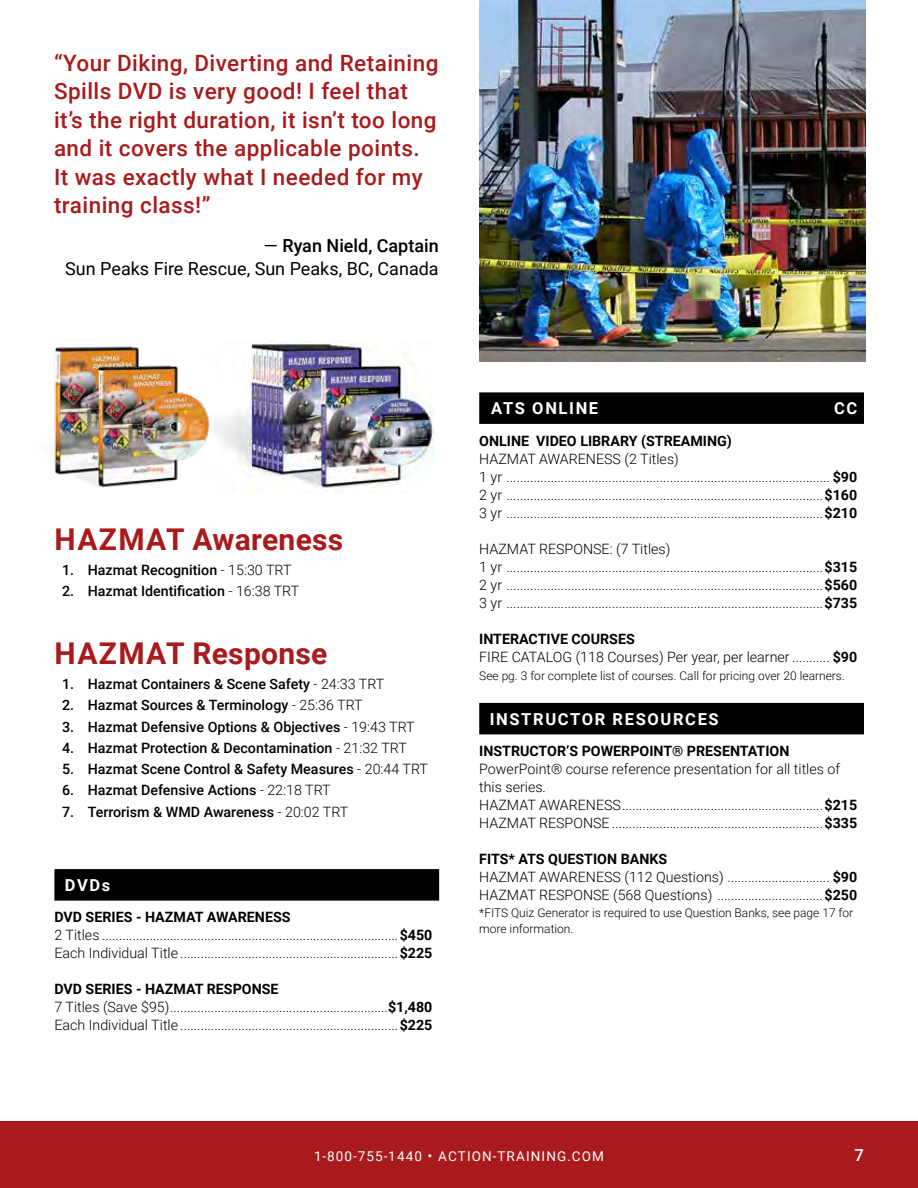
<style>
.page{position:relative;width:918px;height:1188px;background:#fff}
.page>*{position:absolute;margin:0;border:0;box-sizing:border-box;transform-origin:0 0}
.t1{font:700 30px "Roboto";letter-spacing:.01em;color:#a81a1c}
.t2{font:500 22.5px/28.5px "Roboto";letter-spacing:.02em;color:#a81a1c}
.t3{font:18px/22.5px "Roboto";color:#000;text-align:right}
.t4{font:700 16.5px "Roboto";letter-spacing:.1em;color:#fff}
.t5{font:500 16.5px "Roboto";color:#fff}
.t6{font:300 14.25px/18px "Roboto";color:#000}
.t7{font:500 14.25px "Roboto";color:#000}
.t8{font:700 14.25px "Roboto";color:#000}
.t9{font:13.5px "Roboto";letter-spacing:.085em;color:#fff}
.t10{font:300 12px/16.5px "Roboto";color:#000}
.s1{font-weight:500}
.s2{font-weight:300}
.s3{font-weight:700}
.s4{font-family:"Proxima Nova";font-weight:500;font-size:24px}
</style>
<div class="page">
<div style="left:0;top:1121px;width:918px;height:67px;background:#a81a1c"></div>
<img style="left:479px;top:0;width:386px;height:362px">
<div style="left:54px;top:869px;width:385px;height:32px;background:#000"></div>
<div style="left:479px;top:392px;width:385px;height:32px;background:#000"></div>
<div style="left:479px;top:703px;width:385px;height:31px;background:#000"></div>
<img style="left:213px;top:341px;width:222px;height:151px">
<img style="left:54px;top:346px;width:156px;height:142px">
<h2 class="t2" style="left:54px;top:48px;width:386px">“Your Diking, Diverting and Retaining Spills DVD is very good! I feel that it’s the right duration, it isn’t too long and it covers the applicable points.<br>It was exactly what I needed for my training class!”</h2>
<p class="t3" style="left:65px;top:234px;width:375px">— <span class="s1">Ryan Nield, Captain<br></span>Sun Peaks Fire Rescue, Sun Peaks, BC, Canada</p>
<h1 class="t1" style="left:55px;top:518px;width:290px">HAZMAT Awareness</h1>
<p class="t7" style="left:62px;top:560px;width:231px">1. Hazmat Recognition <span class="s2">- 15:30 TRT</span></p>
<p class="t7" style="left:62px;top:581px;width:239px">2. Hazmat Identification <span class="s2">- 16:38 TRT</span></p>
<h1 class="t1" style="left:55px;top:633px;width:275px">HAZMAT Response</h1>
<p class="t7" style="left:62px;top:674px;width:324px">1. Hazmat Containers &amp; Scene Safety <span class="s2">- 24:33 TRT</span></p>
<p class="t7" style="left:62px;top:695px;width:302px">2. Hazmat Sources &amp; Terminology <span class="s2">- 25:36 TRT</span></p>
<p class="t7" style="left:62px;top:717px;width:354px">3. Hazmat Defensive Options &amp; Objectives <span class="s2">- 19:43 TRT</span></p>
<p class="t7" style="left:62px;top:738px;width:346px">4. Hazmat Protection &amp; Decontamination <span class="s2">- 21:32 TRT</span></p>
<p class="t7" style="left:62px;top:759px;width:367px">5. Hazmat Scene Control &amp; Safety Measures <span class="s2">- 20:44 TRT</span></p>
<p class="t7" style="left:62px;top:780px;width:270px">6. Hazmat Defensive Actions <span class="s2">- 22:18 TRT</span></p>
<p class="t7" style="left:62px;top:802px;width:288px">7. Terrorism &amp; WMD Awareness <span class="s2">- 20:02 TRT</span></p>
<p class="t4" style="left:65px;top:873px;width:47px">DVDs</p>
<p class="t6" style="left:54px;top:908px;width:380px"><span class="s3">DVD SERIES - HAZMAT AWARENESS<br></span>2 Titles .......................................................................................<span class="s3">$450<br></span>Each Individual Title ................................................................<span class="s3">$225</span></p>
<p class="t6" style="left:54px;top:980px;width:380px"><span class="s3">DVD SERIES - HAZMAT RESPONSE<br></span>7 Titles (Save $95)................................................................<span class="s3">$1,480<br></span>Each Individual Title ................................................................<span class="s3">$225</span></p>
<p class="t4" style="left:491px;top:397px;width:109px">ATS ONLINE</p>
<p class="t4" style="left:834px;top:397px;width:25px">CC</p>
<p class="t8" style="left:479px;top:431px;width:254px">ONLINE VIDEO LIBRARY (STREAMING)</p>
<p class="t6" style="left:479px;top:449px;width:380px">HAZMAT AWARENESS (2 Titles)<br>1 yr ............................................................................................... <span class="s3">$90<br></span>2 yr .............................................................................................<span class="s3">$160<br></span>3 yr .............................................................................................<span class="s3">$210</span></p>
<p class="t6" style="left:479px;top:539px;width:380px">HAZMAT RESPONSE: (7 Titles)<br>1 yr .............................................................................................<span class="s3">$315<br></span>2 yr .............................................................................................<span class="s3">$560<br></span>3 yr .............................................................................................<span class="s3">$735</span></p>
<p class="t6" style="left:479px;top:629px;width:380px"><span class="s3">INTERACTIVE COURSES<br></span>FIRE CATALOG (118 Courses) Per year, per learner ........... <span class="s3">$90</span></p>
<p class="t10" style="left:479px;top:667px;width:367px">See pg. 3 for complete list of courses. Call for pricing over 20 learners.</p>
<p class="t4" style="left:490px;top:707px;width:231px">INSTRUCTOR RESOURCES</p>
<p class="t8" style="left:479px;top:741px;width:312px">INSTRUCTOR’S POWERPOINT® PRESENTATION</p>
<p class="t6" style="left:479px;top:760px;width:380px">PowerPoint® course reference presentation for all titles of this series.<br>HAZMAT AWARENESS...........................................................<span class="s3">$215<br></span>HAZMAT RESPONSE ..............................................................<span class="s3">$335</span></p>
<p class="t6" style="left:479px;top:850px;width:380px"><span class="s3">FITS* ATS QUESTION BANKS<br></span>HAZMAT AWARENESS (112 Questions) .............................. <span class="s3">$90<br></span>HAZMAT RESPONSE (568 Questions) ...............................<span class="s3">$250</span></p>
<p class="t10" style="left:479px;top:904px;width:376px">*FITS Quiz Generator is required to use Question Banks, see page 17 for more information.</p>
<p class="t9" style="left:314px;top:1147px;width:291px">1-800-755-1440 <span class="s4">·</span> ACTION-TRAINING.COM</p>
<p class="t5" style="left:855px;top:1144px;width:11px">7</p>
</div>
